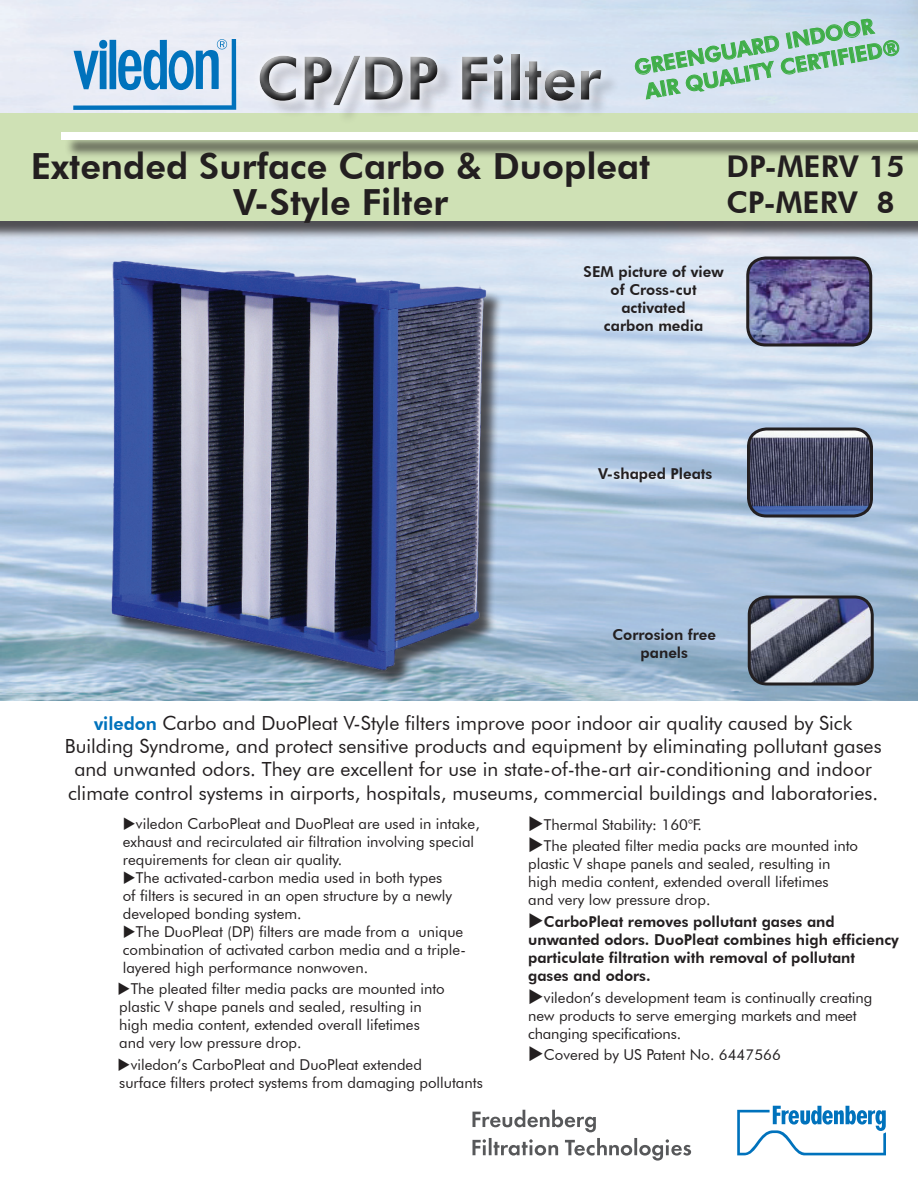
<style>
.page{position:relative;width:918px;height:1188px;background:#fff}
.page>*{position:absolute;margin:0;border:0;box-sizing:border-box;transform-origin:0 0}
.t1{font:800 60px "Futura BT";color:#57585a}
.t2{font:800 36px/36px "Futura BT";color:#231f20;text-align:center}
.t3{font:800 30px/36px "Futura BT";color:#231f20}
.t4{font:800 21px/25.2px "Futura BT";color:#40ae49}
.t5{font:19.5px/23.4px "Futura BT";color:#231f20;text-align:center}
.t6{font:15px/18px "Futura BT";color:#231f20}
.t7{font:800 15px/18px "Futura BT";color:#231f20;text-align:center}
.s1{font-weight:800;font-size:18px;color:#0072bc}
</style>
<div class="page">
<img style="left:0;top:0;width:918px;height:701px">
<div style="left:0;top:115px;width:918px;height:131px;background:#231f20;opacity:.75"></div>
<div style="left:0;top:113px;width:918px;height:108px;background:#cfe1b5"></div>
<svg style="left:737px;top:1106px;width:149px;height:49px"></svg>
<svg style="left:473px;top:1110px;width:123px;height:22px"></svg>
<svg style="left:473px;top:1138px;width:218px;height:23px"></svg>
<div style="left:64px;top:135px;width:854px;height:30px;background:#231f20;opacity:.75"></div>
<div style="left:62px;top:132px;width:856px;height:8px;background:#fff"></div>
<svg style="left:634px;top:18px;width:266px;height:26px;background:#c2d9df"></svg>
<div style="left:262px;top:56px;width:656px;height:106px;background:#231f20;opacity:.19"></div>
<div style="left:250px;top:44px;width:668px;height:110px;background:#fff;opacity:.75"></div>
<div style="left:37px;top:35px;width:678px;height:87px;background:#231f20;opacity:.75"></div>
<img style="left:748px;top:258px;width:123px;height:87px">
<div style="left:746px;top:256px;width:126px;height:90px;border:3px solid #231f20;border-radius:18px"></div>
<img style="left:748px;top:429px;width:124px;height:87px">
<div style="left:747px;top:428px;width:126px;height:90px;border:3px solid #231f20;border-radius:18px"></div>
<img style="left:749px;top:597px;width:123px;height:87px">
<div style="left:748px;top:596px;width:126px;height:90px;border:3px solid #231f20;border-radius:18px"></div>
<div style="left:113px;top:262px;width:605px;height:458px;background:#231f20;opacity:.75"></div>
<img style="left:0;top:249px;width:582px;height:437px">
<h1 class="t1" style="left:257px;top:42px;width:346px">CP/DP Filter</h1>
<h3 class="t4" style="left:639px;top:54px;width:260px;text-indent:-6px;rotate:-10deg">GREENGUARD INDOOR<br>AIR QUALITY CERTIFIED®</h3>
<h2 class="t2" style="left:31px;top:148px;width:621px">Extended Surface Carbo &amp; Duopleat<br>V-Style Filter</h2>
<h3 class="t3" style="left:726px;top:148px;width:180px">DP-MERV 15<br>CP-MERV 8</h3>
<p class="t7" style="left:584px;top:263px;width:142px">SEM picture of view of Cross-cut activated<br>carbon media</p>
<p class="t7" style="left:598px;top:465px;width:116px">V-shaped Pleats</p>
<p class="t7" style="left:613px;top:625px;width:105px">Corrosion free panels</p>
<p class="t5" style="left:65px;top:711px;width:818px"><span class="s1">viledon</span> Carbo and DuoPleat V-Style filters improve poor indoor air quality caused by Sick Building Syndrome, and protect sensitive products and equipment by eliminating pollutant gases and unwanted odors. They are excellent for use in state-of-the-art air-conditioning and indoor climate control systems in airports, hospitals, museums, commercial buildings and laboratories.</p>
<p class="t6" style="left:528px;top:815px;width:175px">◆Thermal Stability: 160°F.</p>
<p class="t6" style="left:528px;top:837px;width:331px">◆The pleated filter media packs are mounted into plastic V shape panels and sealed, resulting in high media content, extended overall lifetimes<br>and very low pressure drop.</p>
<p class="t7" style="left:528px;top:913px;width:372px;text-align:left">◆CarboPleat removes pollutant gases and unwanted odors. DuoPleat combines high efficiency particulate filtration with removal of pollutant gases and odors.</p>
<p class="t6" style="left:528px;top:988px;width:346px">◆viledon’s development team is continually creating new products to serve emerging markets and meet changing specifications.</p>
<p class="t6" style="left:528px;top:1046px;width:254px">◆Covered by US Patent No. 6447566</p>
<p class="t6" style="left:123px;top:814px;width:359px">◆viledon CarboPleat and DuoPleat are used in intake, exhaust and recirculated air filtration involving special requirements for clean air quality.</p>
<p class="t6" style="left:123px;top:868px;width:331px">◆The activated-carbon media used in both types of filters is secured in an open structure by a newly developed bonding system.</p>
<p class="t6" style="left:123px;top:922px;width:345px">◆The DuoPleat (DP) filters are made from a unique combination of activated carbon media and a triple&shy;layered high performance nonwoven.</p>
<p class="t6" style="left:117px;top:980px;width:329px">◆The pleated filter media packs are mounted into plastic V shape panels and sealed, resulting in high media content, extended overall lifetimes and very low pressure drop.</p>
<p class="t6" style="left:117px;top:1055px;width:367px">◆viledon’s CarboPleat and DuoPleat extended<br>surface filters protect systems from damaging pollutants</p>
</div>
